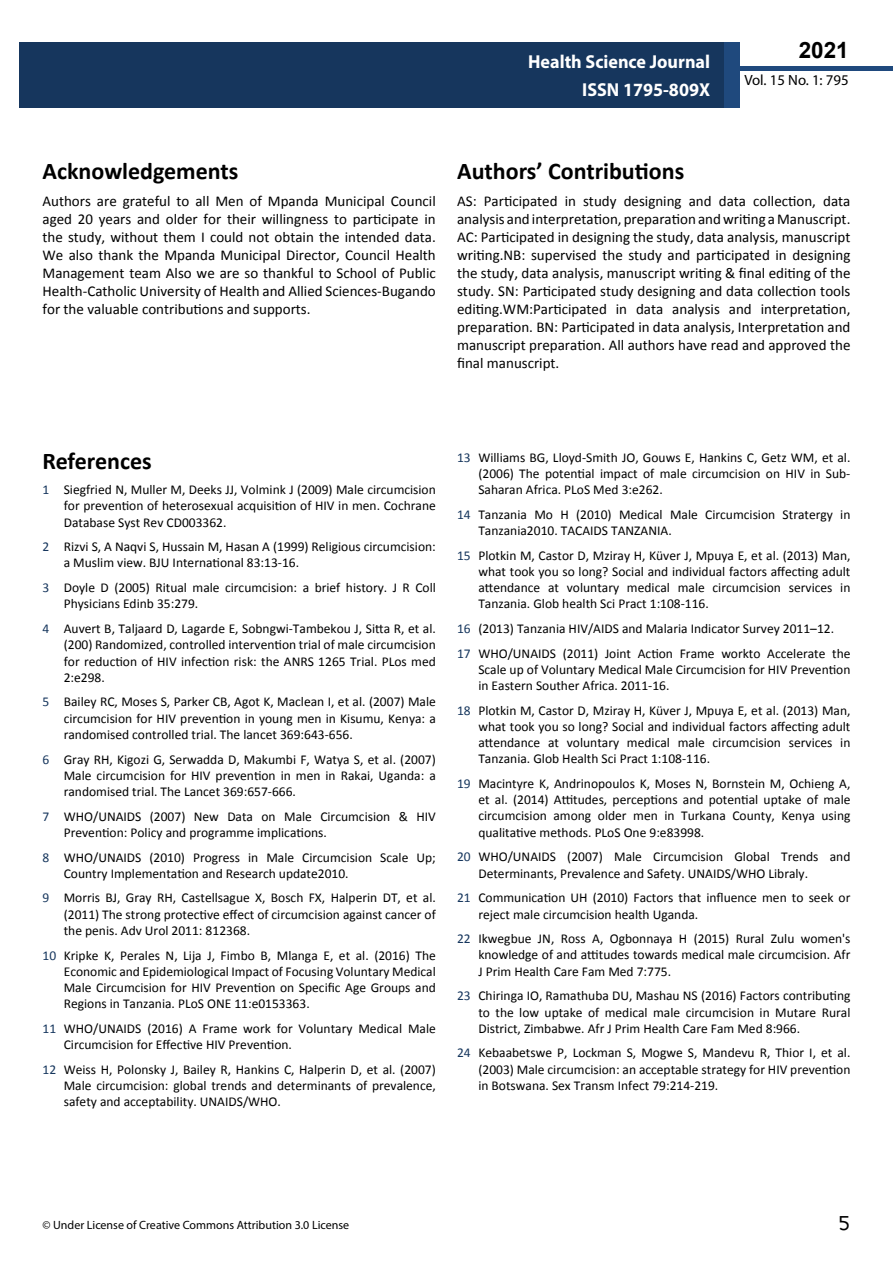
<style>
.page{position:relative;width:893px;height:1263px;background:#fff}
.page>*{position:absolute;margin:0;border:0;box-sizing:border-box;transform-origin:0 0}
.t1{font:25.5px "Tunga";color:#000}
.t2{font:700 24px "Calibri";color:#000}
.t3{font:700 22.5px "Arial";color:#000}
.t4{font:700 18.75px/27.2px "Myriad Pro";color:#fff;text-align:right;scale:.96 1}
.t5{font:15px/18px "Calibri";color:#000;text-align:justify}
.t6{font:14.85px "Myriad Pro";color:#000}
.t7{font:13.5px/16.2px "Calibri";color:#000;text-align:justify}
.t8{font:12px "Myriad Pro";color:#000}
.s1{color:#16365d}
</style>
<div class="page">
<div style="left:722px;top:66px;width:171px;height:5px;background:#1f497d"></div>
<div style="left:19px;top:42px;width:706px;height:66px;background:#16365d"></div>
<div style="left:725px;top:42px;width:15px;height:66px;background:#1f497d"></div>
<h3 class="t4" style="left:528px;top:48px;width:191px">Health Science Journal<br>ISSN 1795-809X</h3>
<h3 class="t3" style="left:799px;top:35px;width:52px">2021</h3>
<p class="t6" style="left:744px;top:71px;width:106px">Vol. 15 No. 1: 795</p>
<h2 class="t2" style="left:43px;top:156px;width:197px">Acknowledgements</h2>
<p class="t5" style="left:43px;top:192px;width:395px">Authors are grateful to all Men of Mpanda Municipal Council aged 20 years and older for their willingness to participate in the study, without them I could not obtain the intended data.<br>We also thank the Mpanda Municipal Director, Council Health Management team Also we are so thankful to School of Public Health-Catholic University of Health and Allied Sciences-Bugando for the valuable contributions and supports.</p>
<h2 class="t2" style="left:457px;top:156px;width:229px">Authors’ Contributions</h2>
<p class="t5" style="left:457px;top:192px;width:395px">AS: Participated in study designing and data collection, data analysis and interpretation, preparation and writing a Manuscript.<br>AC: Participated in designing the study, data analysis, manuscript writing.NB: supervised the study and participated in designing the study, data analysis, manuscript writing &amp; final editing of the study. SN: Participated study designing and data collection tools editing.WM:Participated in data analysis and interpretation, preparation. BN: Participated in data analysis, Interpretation and manuscript preparation. All authors have read and approved the final manuscript.</p>
<h2 class="t2" style="left:43px;top:446px;width:111px">References</h2>
<p class="t7" style="left:64px;top:482px;width:374px;text-indent:-21px"><span class="s1">1</span> Siegfried N, Muller M, Deeks JJ, Volmink J (2009) Male circumcision for prevention of heterosexual acquisition of HIV in men. Cochrane Database Syst Rev CD003362.</p>
<p class="t7" style="left:64px;top:539px;width:374px;text-indent:-21px"><span class="s1">2</span> Rizvi S, A Naqvi S, Hussain M, Hasan A (1999) Religious circumcision: a Muslim view. BJU International 83:13-16.</p>
<p class="t7" style="left:64px;top:580px;width:374px;text-indent:-21px"><span class="s1">3</span> Doyle D (2005) Ritual male circumcision: a brief history. J R Coll<br>Physicians Edinb 35:279.</p>
<p class="t7" style="left:64px;top:620px;width:374px;text-indent:-21px"><span class="s1">4</span> Auvert B, Taljaard D, Lagarde E, Sobngwi-Tambekou J, Sitta R, et al. (200) Randomized, controlled intervention trial of male circumcision for reduction of HIV infection risk: the ANRS 1265 Trial. PLos med 2:e298.</p>
<p class="t7" style="left:64px;top:694px;width:374px;text-indent:-21px"><span class="s1">5</span> Bailey RC, Moses S, Parker CB, Agot K, Maclean I, et al. (2007) Male circumcision for HIV prevention in young men in Kisumu, Kenya: a randomised controlled trial. The lancet 369:643-656.</p>
<p class="t7" style="left:64px;top:751px;width:374px;text-indent:-21px"><span class="s1">6</span> Gray RH, Kigozi G, Serwadda D, Makumbi F, Watya S, et al. (2007)<br>Male circumcision for HIV prevention in men in Rakai, Uganda: a randomised trial. The Lancet 369:657-666.</p>
<p class="t7" style="left:64px;top:808px;width:374px;text-indent:-21px"><span class="s1">7</span> WHO/UNAIDS (2007) New Data on Male Circumcision &amp; HIV<br>Prevention: Policy and programme implications.</p>
<p class="t7" style="left:64px;top:849px;width:374px;text-indent:-21px"><span class="s1">8</span> WHO/UNAIDS (2010) Progress in Male Circumcision Scale Up;<br>Country Implementation and Research update2010.</p>
<p class="t7" style="left:64px;top:890px;width:374px;text-indent:-21px"><span class="s1">9</span> Morris BJ, Gray RH, Castellsague X, Bosch FX, Halperin DT, et al. (2011) The strong protective effect of circumcision against cancer of the penis. Adv Urol 2011: 812368.</p>
<p class="t7" style="left:64px;top:947px;width:374px;text-indent:-21px"><span class="s1">10</span> Kripke K, Perales N, Lija J, Fimbo B, Mlanga E, et al. (2016) The Economic and Epidemiological Impact of Focusing Voluntary Medical Male Circumcision for HIV Prevention on Specific Age Groups and Regions in Tanzania. PLoS ONE 11:e0153363.</p>
<p class="t7" style="left:64px;top:1020px;width:374px;text-indent:-21px"><span class="s1">11</span> WHO/UNAIDS (2016) A Frame work for Voluntary Medical Male<br>Circumcision for Effective HIV Prevention.</p>
<p class="t7" style="left:64px;top:1061px;width:374px;text-indent:-21px"><span class="s1">12</span> Weiss H, Polonsky J, Bailey R, Hankins C, Halperin D, et al. (2007)<br>Male circumcision: global trends and determinants of prevalence, safety and acceptability. UNAIDS/WHO.</p>
<p class="t7" style="left:478px;top:449px;width:374px;text-indent:-21px"><span class="s1">13</span> Williams BG, Lloyd-Smith JO, Gouws E, Hankins C, Getz WM, et al. (2006) The potential impact of male circumcision on HIV in Sub-Saharan Africa. PLoS Med 3:e262.</p>
<p class="t7" style="left:478px;top:506px;width:374px;text-indent:-21px"><span class="s1">14</span> Tanzania Mo H (2010) Medical Male Circumcision Stratergy in<br>Tanzania2010. TACAIDS TANZANIA.</p>
<p class="t7" style="left:478px;top:547px;width:374px;text-indent:-21px"><span class="s1">15</span> Plotkin M, Castor D, Mziray H, Küver J, Mpuya E, et al. (2013) Man, what took you so long? Social and individual factors affecting adult attendance at voluntary medical male circumcision services in Tanzania. Glob health Sci Pract 1:108-116.</p>
<p class="t7" style="left:457px;top:616px;width:395px;line-height:24.8px"><span class="s1">16</span> (2013) Tanzania HIV/AIDS and Malaria Indicator Survey 2011–12.<br><span class="s1">17</span> WHO/UNAIDS (2011) Joint Action Frame workto Accelerate the</p>
<p class="t7" style="left:478px;top:661px;width:374px">Scale up of Voluntary Medical Male Circumcision for HIV Prevention in Eastern Souther Africa. 2011-16.</p>
<p class="t7" style="left:478px;top:702px;width:374px;text-indent:-21px"><span class="s1">18</span> Plotkin M, Castor D, Mziray H, Küver J, Mpuya E, et al. (2013) Man, what took you so long? Social and individual factors affecting adult attendance at voluntary medical male circumcision services in Tanzania. Glob Health Sci Pract 1:108-116.</p>
<p class="t7" style="left:478px;top:775px;width:374px;text-indent:-21px"><span class="s1">19</span> Macintyre K, Andrinopoulos K, Moses N, Bornstein M, Ochieng A, et al. (2014) Attitudes, perceptions and potential uptake of male circumcision among older men in Turkana County, Kenya using qualitative methods. PLoS One 9:e83998.</p>
<p class="t7" style="left:478px;top:849px;width:374px;text-indent:-21px"><span class="s1">20</span> WHO/UNAIDS (2007) Male Circumcision Global Trends and<br>Determinants, Prevalence and Safety. UNAIDS/WHO Libraly.</p>
<p class="t7" style="left:478px;top:890px;width:374px;text-indent:-21px"><span class="s1">21</span> Communication UH (2010) Factors that influence men to seek or reject male circumcision health Uganda.</p>
<p class="t7" style="left:478px;top:931px;width:374px;text-indent:-21px"><span class="s1">22</span> Ikwegbue JN, Ross A, Ogbonnaya H (2015) Rural Zulu women's knowledge of and attitudes towards medical male circumcision. Afr J Prim Health Care Fam Med 7:775.</p>
<p class="t7" style="left:478px;top:988px;width:374px;text-indent:-21px"><span class="s1">23</span> Chiringa IO, Ramathuba DU, Mashau NS (2016) Factors contributing to the low uptake of medical male circumcision in Mutare Rural District, Zimbabwe. Afr J Prim Health Care Fam Med 8:966.</p>
<p class="t7" style="left:478px;top:1045px;width:374px;text-indent:-21px"><span class="s1">24</span> Kebaabetswe P, Lockman S, Mogwe S, Mandevu R, Thior I, et al. (2003) Male circumcision: an acceptable strategy for HIV prevention in Botswana. Sex Transm Infect 79:214-219.</p>
<p class="t8" style="left:43px;top:1218px;width:308px">© Under License of Creative Commons Attribution 3.0 License</p>
<h1 class="t1" style="left:839px;top:1206px;width:13px">5</h1>
</div>
